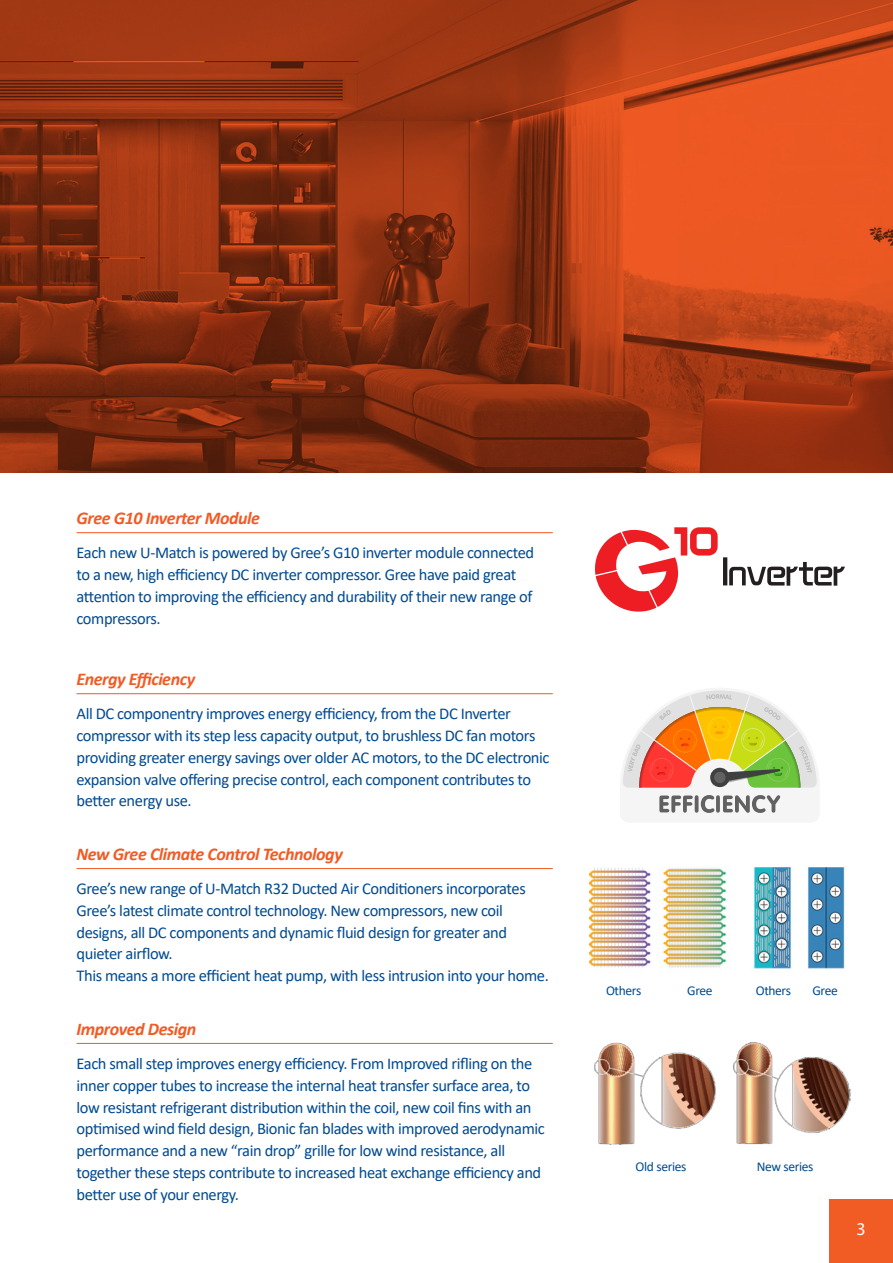
<style>
.page{position:relative;width:893px;height:1263px;background:#fff}
.page>*{position:absolute;margin:0;border:0;box-sizing:border-box;transform-origin:0 0}
.Body_Subheading{font:italic 700 18px "Calibri";letter-spacing:-.025em;color:#f15b24}
.t1{font:18px "Myriad Pro";color:#fff}
.Body_Copy{font:16.5px/21.8px "Calibri";letter-spacing:-.025em;color:#014a91}
.Notes{font:13.5px "Calibri";letter-spacing:-.025em;color:#014a91}
</style>
<div class="page">
<div style="left:829px;top:1199px;width:64px;height:64px;background:#f15b24"></div>
<img style="left:0;top:0;width:893px;height:472px">
<hr style="left:77px;top:532px;width:476px;height:1px;background:#f15b24">
<hr style="left:77px;top:693px;width:476px;height:1px;background:#f15b24">
<img style="left:594px;top:1042px;width:256px;height:103px">
<img style="left:590px;top:867px;width:255px;height:102px">
<hr style="left:77px;top:868px;width:476px;height:1px;background:#f15b24">
<hr style="left:77px;top:1043px;width:476px;height:1px;background:#f15b24">
<svg style="left:595px;top:527px;width:250px;height:85px"></svg>
<svg style="left:622px;top:690px;width:195px;height:123px"></svg>
<p class="Body_Subheading" style="left:77px;top:505px;width:185px">Gree G10 Inverter Module</p>
<p class="Body_Copy" style="left:77px;top:541px;width:459px">Each new U-Match is powered by Gree’s G10 inverter module connected to a new, high efficiency DC inverter compressor. Gree have paid great attention to improving the efficiency and durability of their new range of compressors.</p>
<p class="Body_Subheading" style="left:77px;top:666px;width:120px">Energy Efficiency</p>
<p class="Body_Copy" style="left:77px;top:702px;width:474px">All DC componentry improves energy efficiency, from the DC Inverter compressor with its step less capacity output, to brushless DC fan motors providing greater energy savings over older AC motors, to the DC electronic expansion valve offering precise control, each component contributes to better energy use.</p>
<p class="Body_Subheading" style="left:77px;top:841px;width:268px">New Gree Climate Control Technology</p>
<p class="Body_Copy" style="left:77px;top:877px;width:451px">Gree’s new range of U-Match R32 Ducted Air Conditioners incorporates Gree’s latest climate control technology. New compressors, new coil designs, all DC components and dynamic fluid design for greater and quieter airflow.</p>
<p class="Body_Copy" style="left:77px;top:964px;width:474px">This means a more efficient heat pump, with less intrusion into your home.</p>
<p class="Body_Subheading" style="left:77px;top:1016px;width:121px">Improved Design</p>
<p class="Body_Copy" style="left:77px;top:1052px;width:470px">Each small step improves energy efficiency. From Improved rifling on the inner copper tubes to increase the internal heat transfer surface area, to low resistant refrigerant distribution within the coil, new coil fins with an optimised wind field design, Bionic fan blades with improved aerodynamic performance and a new “rain drop” grille for low wind resistance, all together these steps contribute to increased heat exchange efficiency and better use of your energy.</p>
<p class="Notes" style="left:606px;top:981px;width:37px">Others</p>
<p class="Notes" style="left:687px;top:981px;width:27px">Gree</p>
<p class="Notes" style="left:756px;top:981px;width:37px">Others</p>
<p class="Notes" style="left:812px;top:981px;width:27px">Gree</p>
<p class="Notes" style="left:636px;top:1157px;width:52px">Old series</p>
<p class="Notes" style="left:757px;top:1157px;width:58px">New series</p>
<p class="t1" style="left:856px;top:1218px;width:11px">3</p>
</div>
